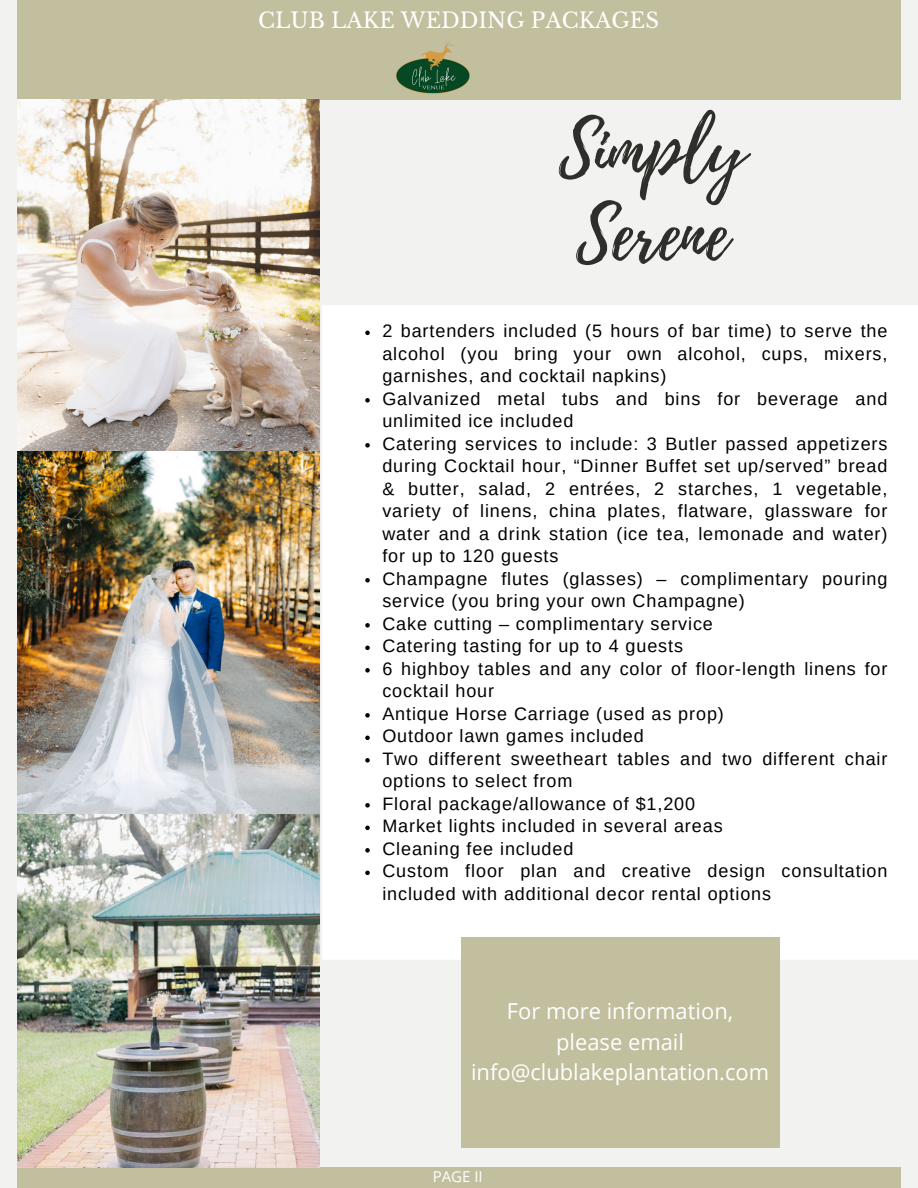
<style>
.page{position:relative;width:918px;height:1188px;background:#f2f3f0}
.page>*{position:absolute;margin:0;border:0;box-sizing:border-box;transform-origin:0 0}
.t1{font:72.15px "Playlist Script";color:#2e2e2a}
.t2{font:21.9px "Open Sans";color:#fff}
.t3{font:21.15px "Libre Baskerville";color:#fff}
.t4{font:18px/22.5px "Arimo";letter-spacing:.05em;color:#000}
.t5{font:15px "Open Sans";color:#fff}
</style>
<div class="page">
<div style="left:17px;top:0;width:883px;height:100px;background:#c2bf9f"></div>
<div style="left:322px;top:305px;width:596px;height:655px;background:#fff"></div>
<div style="left:17px;top:1168px;width:883px;height:20px;background:#c2bf9f"></div>
<div style="left:461px;top:937px;width:318px;height:210px;background:#c2bf9f"></div>
<img style="left:17px;top:100px;width:303px;height:1068px">
<svg style="left:365px;top:331px;width:5px;height:4px"></svg>
<svg style="left:365px;top:398px;width:5px;height:5px"></svg>
<svg style="left:365px;top:443px;width:5px;height:5px"></svg>
<svg style="left:365px;top:578px;width:5px;height:5px"></svg>
<svg style="left:365px;top:623px;width:5px;height:5px"></svg>
<svg style="left:365px;top:646px;width:5px;height:4px"></svg>
<svg style="left:365px;top:668px;width:5px;height:5px"></svg>
<svg style="left:365px;top:713px;width:5px;height:5px"></svg>
<svg style="left:365px;top:736px;width:5px;height:4px"></svg>
<svg style="left:365px;top:758px;width:5px;height:5px"></svg>
<svg style="left:365px;top:803px;width:5px;height:5px"></svg>
<svg style="left:365px;top:826px;width:5px;height:4px"></svg>
<svg style="left:365px;top:848px;width:5px;height:5px"></svg>
<svg style="left:365px;top:871px;width:5px;height:4px"></svg>
<img style="left:396px;top:40px;width:74px;height:54px">
<p class="t3" style="left:258px;top:8px;width:402px">CLUB LAKE WEDDING PACKAGES</p>
<p class="t1" style="left:559px;top:98px;width:188px">Simply</p>
<p class="t1" style="left:576px;top:183px;width:154px">Serene</p>
<p class="t4" style="left:382px;top:320px;width:507px;text-align:justify">2 bartenders included (5 hours of bar time) to serve the alcohol (you bring your own alcohol, cups, mixers, garnishes, and cocktail napkins)</p>
<p class="t4" style="left:382px;top:387px;width:507px">Galvanized metal tubs and bins for beverage and unlimited ice included</p>
<p class="t4" style="left:382px;top:432px;width:507px;text-align:justify">Catering services to include: 3 Butler passed appetizers during Cocktail hour, “Dinner Buffet set up/served” bread &amp; butter, salad, 2 entrées, 2 starches, 1 vegetable, variety of linens, china plates, flatware, glassware for water and a drink station (ice tea, lemonade and water) for up to 120 guests</p>
<p class="t4" style="left:382px;top:567px;width:507px">Champagne flutes (glasses) – complimentary pouring service (you bring your own Champagne)</p>
<p class="t4" style="left:382px;top:612px;width:332px">Cake cutting – complimentary service</p>
<p class="t4" style="left:382px;top:635px;width:302px">Catering tasting for up to 4 guests</p>
<p class="t4" style="left:382px;top:657px;width:507px">6 highboy tables and any color of floor-length linens for cocktail hour</p>
<p class="t4" style="left:382px;top:702px;width:343px">Antique Horse Carriage (used as prop)</p>
<p class="t4" style="left:382px;top:725px;width:263px">Outdoor lawn games included</p>
<p class="t4" style="left:382px;top:747px;width:507px">Two different sweetheart tables and two different chair options to select from</p>
<p class="t4" style="left:382px;top:792px;width:314px">Floral package/allowance of $1,200</p>
<p class="t4" style="left:382px;top:815px;width:342px">Market lights included in several areas</p>
<p class="t4" style="left:382px;top:837px;width:193px">Cleaning fee included</p>
<p class="t4" style="left:382px;top:860px;width:507px">Custom floor plan and creative design consultation included with additional decor rental options</p>
<p class="t2" style="left:507px;top:996px;width:228px">For more information,</p>
<p class="t2" style="left:556px;top:1026px;width:129px">please email</p>
<p class="t2" style="left:471px;top:1057px;width:300px">info@clublakeplantation.com</p>
<p class="t5" style="left:433px;top:1166px;width:52px">PAGE II</p>
</div>
